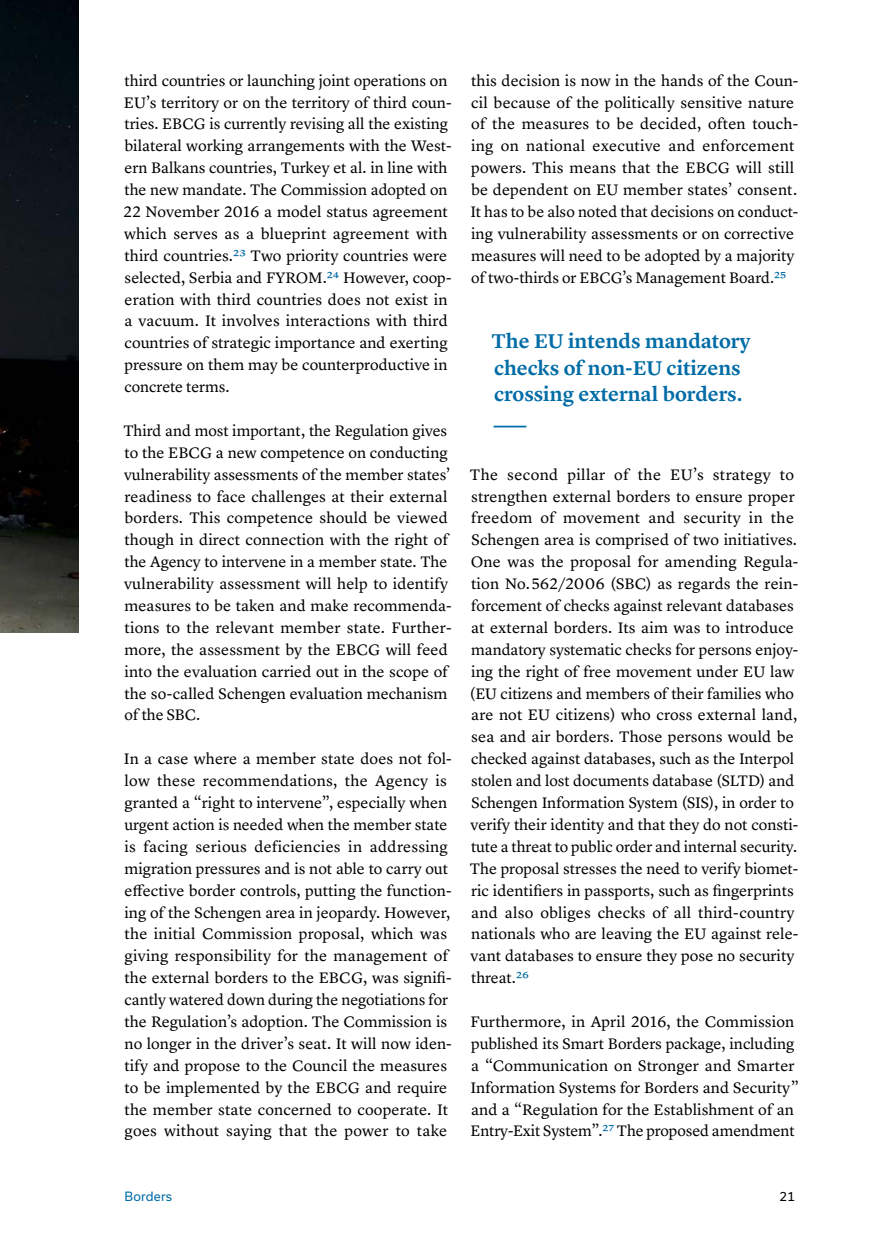
<style>
.page{position:relative;width:869px;height:1246px;background:#fff}
.page>*{position:absolute;margin:0;border:0;box-sizing:border-box;transform-origin:0 0}
.t1{font:600 20.65px/26.2px "Lyon Text";color:#006ca6}
.t2{font:15.75px/21.9px "Lyon Text";color:#000}
.t3{font:12.25px "Usual";letter-spacing:.015em;color:#006ca6}
.t4{font:12.25px "Usual";color:#000}
.s1{color:#006ca6}
</style>
<div class="page">
<img style="left:0;top:0;width:78px;height:632px">
<hr style="left:493px;top:425px;width:33px;height:2px;background:#006ca6">
<p class="t2" style="left:123px;top:68px;width:329px">third countries or launching joint operations on EU’s territory or on the territory of third coun&shy;tries. EBCG is currently revising all the existing bilateral working arrangements with the West&shy;ern Balkans countries, Turkey et al. in line with the new mandate. The Commission adopted on 22 November 2016 a model status agreement which serves as a blueprint agreement with third countries.<span class="s1">23</span> Two priority countries were selected, Serbia and FYROM.<span class="s1">24</span> However, coop&shy;eration with third countries does not exist in a vacuum. It involves interactions with third countries of strategic importance and exerting pressure on them may be counterproductive in concrete terms.</p>
<p class="t2" style="left:123px;top:418px;width:330px">Third and most important, the Regulation gives to the EBCG a new competence on conducting vulnerability assessments of the member states’ readiness to face challenges at their external borders. This competence should be viewed though in direct connection with the right of the Agency to intervene in a member state. The vulnerability assessment will help to identify measures to be taken and make recommenda&shy;tions to the relevant member state. Further&shy;more, the assessment by the EBCG will feed into the evaluation carried out in the scope of the so-called Schengen evaluation mechanism of the SBC.</p>
<p class="t2" style="left:124px;top:746px;width:329px">In a case where a member state does not fol&shy;low these recommendations, the Agency is granted a “right to intervene”, especially when urgent action is needed when the member state is facing serious deficiencies in addressing migration pressures and is not able to carry out effective border controls, putting the function&shy;ing of the Schengen area in jeopardy. However, the initial Commission proposal, which was giving responsibility for the management of the external borders to the EBCG, was signifi&shy;cantly watered down during the negotiations for the Regulation’s adoption. The Commission is no longer in the driver’s seat. It will now iden&shy;tify and propose to the Council the measures to be implemented by the EBCG and require the member state concerned to cooperate. It goes without saying that the power to take</p>
<p class="t2" style="left:470px;top:68px;width:329px">this decision is now in the hands of the Coun&shy;cil because of the politically sensitive nature of the measures to be decided, often touch&shy;ing on national executive and enforcement powers. This means that the EBCG will still be dependent on EU member states’ consent.<br>It has to be also noted that decisions on conduct&shy;ing vulnerability assessments or on corrective measures will need to be adopted by a majority of two-thirds or EBCG’s Management Board.<span class="s1">25</span></p>
<h1 class="t1" style="left:491px;top:326px;width:260px">The EU intends mandatory checks of non-EU citizens crossing external borders.</h1>
<p class="t2" style="left:469px;top:462px;width:330px">The second pillar of the EU’s strategy to strengthen external borders to ensure proper freedom of movement and security in the Schengen area is comprised of two initiatives.<br>One was the proposal for amending Regula&shy;tion No. 562/2006 (SBC) as regards the rein&shy;forcement of checks against relevant databases at external borders. Its aim was to introduce mandatory systematic checks for persons enjoy&shy;ing the right of free movement under EU law (EU citizens and members of their families who are not EU citizens) who cross external land, sea and air borders. Those persons would be checked against databases, such as the Interpol stolen and lost documents database (SLTD) and Schengen Information System (SIS), in order to verify their identity and that they do not consti&shy;tute a threat to public order and internal security.<br>The proposal stresses the need to verify biomet&shy;ric identifiers in passports, such as fingerprints and also obliges checks of all third-country nationals who are leaving the EU against rele&shy;vant databases to ensure they pose no security threat.<span class="s1">26</span></p>
<p class="t2" style="left:470px;top:1009px;width:330px">Furthermore, in April 2016, the Commission published its Smart Borders package, including a “Communication on Stronger and Smarter Information Systems for Borders and Security” and a “Regulation for the Establishment of an Entry-Exit System”.<span class="s1">27</span> The proposed amendment</p>
<p class="t3" style="left:125px;top:1188px;width:49px">Borders</p>
<p class="t4" style="left:779px;top:1188px;width:17px">21</p>
</div>
